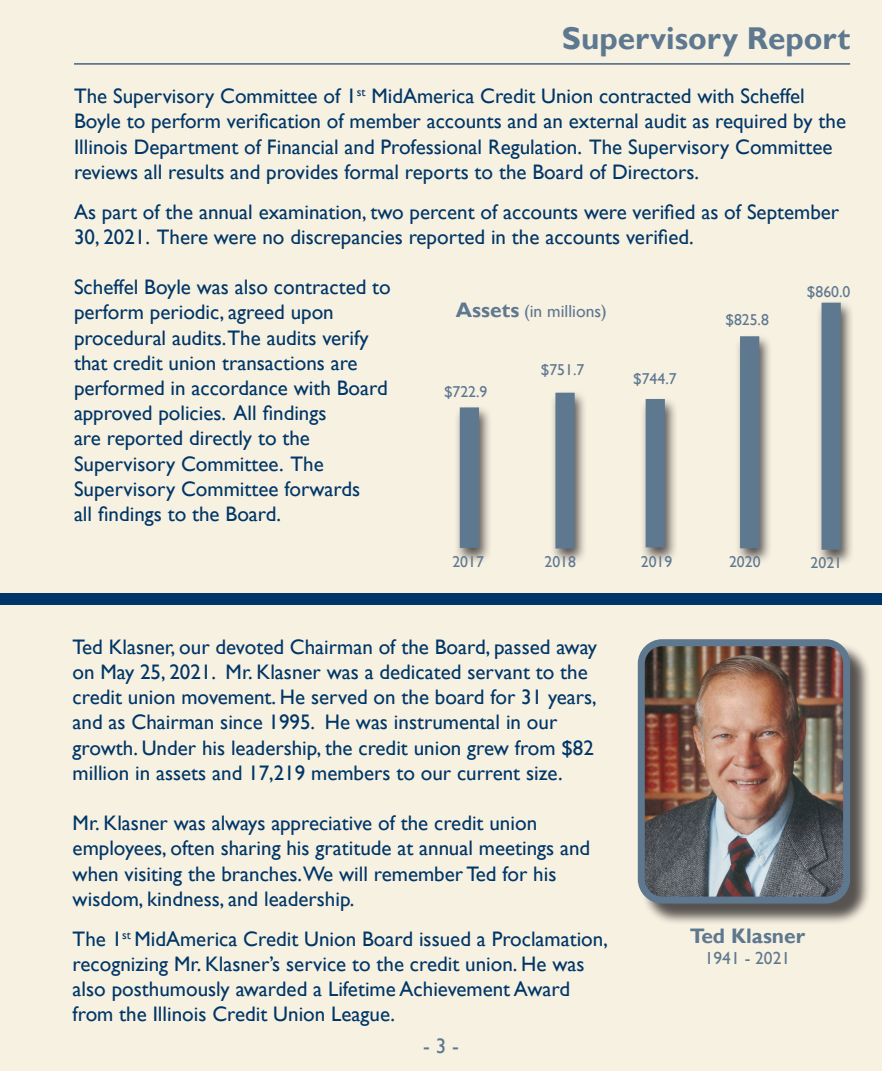
<style>
.page{position:relative;width:882px;height:1071px;background:#f7f1e2}
.page>*{position:absolute;margin:0;border:0;box-sizing:border-box;transform-origin:0 0}
.t1{font:700 31.5px "Gill Sans";color:#5e7890}
.t2{font:21px/25.2px "Gill Sans";color:#003667}
.t3{font:700 21px "Gill Sans";color:#5e7890}
.t4{font:21px "Gill Sans";color:#5e7890}
.t5{font:17.5px "Gill Sans";color:#5e7890}
.t6{font:15.75px "Gill Sans";color:#5e7890}
.s1{font-weight:700;font-size:21px}
</style>
<div class="page">
<hr style="left:74px;top:63px;width:776px;height:2px;background:#5e7890">
<div style="left:0;top:593px;width:882px;height:11px;background:#003667"></div>
<div style="left:640px;top:396px;width:38px;height:168px;background:#231f20;opacity:.75"></div>
<div style="left:646px;top:399px;width:19px;height:148px;background:#5e7890"></div>
<div style="left:550px;top:390px;width:38px;height:175px;background:#231f20;opacity:.75"></div>
<div style="left:555px;top:393px;width:20px;height:156px;background:#5e7890"></div>
<div style="left:454px;top:405px;width:39px;height:159px;background:#231f20;opacity:.75"></div>
<div style="left:460px;top:407px;width:19px;height:141px;background:#5e7890"></div>
<div style="left:734px;top:333px;width:39px;height:232px;background:#231f20;opacity:.75"></div>
<div style="left:740px;top:336px;width:19px;height:212px;background:#5e7890"></div>
<div style="left:640px;top:642px;width:232px;height:283px;background:#231f20;opacity:.75"></div>
<img style="left:641px;top:643px;width:206px;height:257px">
<div style="left:638px;top:639px;width:212px;height:265px;border:7px solid #5e7890;border-radius:21px"></div>
<div style="left:816px;top:300px;width:38px;height:266px;background:#231f20;opacity:.75"></div>
<div style="left:822px;top:303px;width:19px;height:247px;background:#5e7890"></div>
<p class="t1" style="left:562px;top:19px;width:290px">Supervisory Report</p>
<p class="t2" style="left:74px;top:84px;width:774px">The Supervisory Committee of 1<sup>st</sup> MidAmerica Credit Union contracted with Scheffel Boyle to perform verification of member accounts and an external audit as required by the Illinois Department of Financial and Professional Regulation. The Supervisory Committee reviews all results and provides formal reports to the Board of Directors.</p>
<p class="t2" style="left:74px;top:199px;width:767px">As part of the annual examination, two percent of accounts were verified as of September<br>30, 2021. There were no discrepancies reported in the accounts verified.</p>
<p class="t2" style="left:74px;top:275px;width:318px">Scheffel Boyle was also contracted to perform periodic, agreed upon procedural audits.The audits verify that credit union transactions are performed in accordance with Board approved policies. All findings<br>are reported directly to the<br>Supervisory Committee. The<br>Supervisory Committee forwards<br>all findings to the Board.</p>
<p class="t6" style="left:807px;top:283px;width:45px">$860.0</p>
<p class="t5" style="left:456px;top:301px;width:152px"><span class="s1">Assets</span> (in millions)</p>
<p class="t6" style="left:726px;top:311px;width:45px">$825.8</p>
<p class="t6" style="left:541px;top:360px;width:45px">$751.7</p>
<p class="t6" style="left:633px;top:369px;width:45px">$744.7</p>
<p class="t6" style="left:444px;top:383px;width:45px">$722.9</p>
<p class="t6" style="left:452px;top:552px;width:33px">2017</p>
<p class="t6" style="left:545px;top:552px;width:33px">2018</p>
<p class="t6" style="left:641px;top:552px;width:33px">2019</p>
<p class="t6" style="left:729px;top:552px;width:33px">2020</p>
<p class="t6" style="left:811px;top:554px;width:33px">2021</p>
<p class="t2" style="left:73px;top:634px;width:526px">Ted Klasner, our devoted Chairman of the Board, passed away on May 25, 2021. Mr. Klasner was a dedicated servant to the credit union movement. He served on the board for 31 years, and as Chairman since 1995. He was instrumental in our growth. Under his leadership, the credit union grew from $82 million in assets and 17,219 members to our current size.</p>
<p class="t2" style="left:73px;top:811px;width:519px">Mr. Klasner was always appreciative of the credit union employees, often sharing his gratitude at annual meetings and when visiting the branches.We will remember Ted for his wisdom, kindness, and leadership.</p>
<p class="t2" style="left:73px;top:926px;width:537px">The 1<sup>st</sup> MidAmerica Credit Union Board issued a Proclamation, recognizing Mr. Klasner’s service to the credit union. He was also posthumously awarded a Lifetime Achievement Award from the Illinois Credit Union League.</p>
<p class="t3" style="left:690px;top:923px;width:117px">Ted Klasner</p>
<p class="t5" style="left:705px;top:948px;width:87px">1941 - 2021</p>
<p class="t4" style="left:423px;top:1034px;width:37px">- 3 -</p>
</div>
